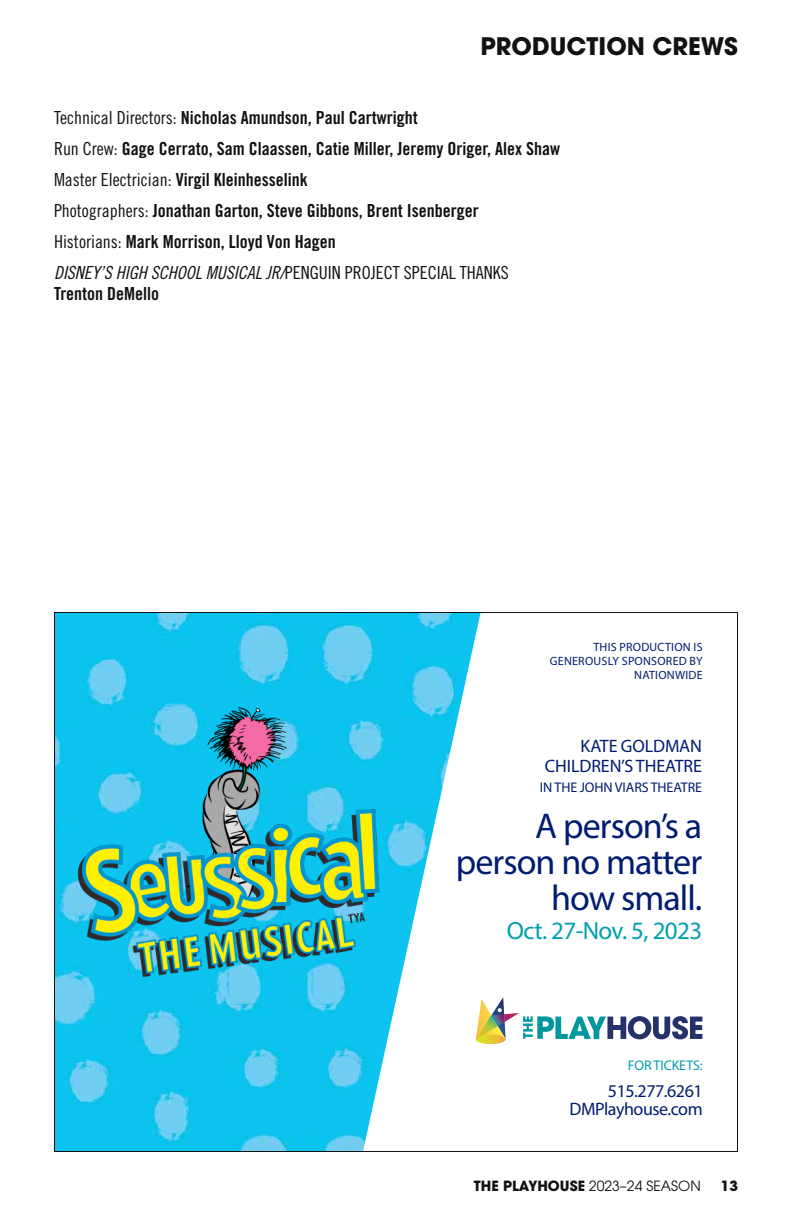
<style>
.page{position:relative;width:792px;height:1224px;background:#fff}
.page>*{position:absolute;margin:0;border:0;box-sizing:border-box;transform-origin:0 0}
.t1{font:36px/36px "Myriad Pro";letter-spacing:-.025em;color:#001c71;text-align:right}
.t2{font:25px "Myriad Pro";letter-spacing:-.025em;color:#00a0af}
.t3{font:700 24px "Avant Garde";color:#121212}
.t4{font:18px/31px "Trade Gothic Bold Cond Twenty";color:#121212}
.t5{font:18px "Trade Gothic Cond Eighteen Obl";color:#121212}
.t6{font:18px/20px "Myriad Pro";letter-spacing:-.005em;color:#001c71;text-align:right}
.t7{font:18px/18px "Myriad Pro";letter-spacing:-.025em;color:#001c71;text-align:right}
.t8{font:14px "Avant Garde";color:#121212}
.t9{font:14px "Myriad Pro";letter-spacing:-.005em;color:#001c71}
.t10{font:14px "Myriad Pro";letter-spacing:-.005em;color:#00a0af}
.t11{font:700 14px "Avant Garde";color:#121212}
.t12{font:12px/14px "Myriad Pro";letter-spacing:.02em;color:#001c71;text-align:right}
.s1{font-family:"Trade Gothic Cond Eighteen"}
.s2{font-weight:700}
</style>
<div class="page">
<img style="left:56px;top:614px;width:307px;height:536px">
<svg style="left:363px;top:614px;width:340px;height:536px"></svg>
<svg style="left:476px;top:997px;width:226px;height:47px"></svg>
<img style="left:76px;top:663px;width:310px;height:373px">
<h3 class="t3" style="left:480px;top:31px;width:259px">PRODUCTION CREWS</h3>
<p class="t4" style="left:54px;top:101px;width:508px"><span class="s1">Technical Directors:</span> Nicholas Amundson, Paul Cartwright<br><span class="s1">Run Crew:</span> Gage Cerrato, Sam Claassen, Catie Miller, Jeremy Origer, Alex Shaw <span class="s1">Master Electrician:</span> Virgil Kleinhesselink<br><span class="s1">Photographers:</span> Jonathan Garton, Steve Gibbons, Brent Isenberger<br><span class="s1">Historians:</span> Mark Morrison, Lloyd Von Hagen</p>
<p class="t5" style="left:54px;top:261px;width:456px">DISNEY’S HIGH SCHOOL MUSICAL JR/<span class="s1">PENGUIN PROJECT SPECIAL THANKS</span></p>
<p class="t4" style="left:54px;top:277px;width:107px">Trenton DeMello</p>
<p class="t12" style="left:550px;top:640px;width:154px">THIS PRODUCTION IS<br>GENEROUSLY SPONSORED BY<br>NATIONWIDE</p>
<p class="t6" style="left:545px;top:736px;width:159px">KATE GOLDMAN<br>CHILDREN’S THEATRE</p>
<p class="t9" style="left:540px;top:779px;width:164px">IN THE JOHN VIARS THEATRE</p>
<h1 class="t1" style="left:456px;top:807px;width:248px">A person’s a person no matter how small.</h1>
<h2 class="t2" style="left:507px;top:915px;width:197px">Oct. 27-Nov. 5, 2023</h2>
<p class="t10" style="left:628px;top:1056px;width:77px">FOR TICKETS:</p>
<p class="t7" style="left:570px;top:1082px;width:135px">515.277.6261<br>DMPlayhouse.com</p>
<p class="t8" style="left:474px;top:1177px;width:228px"><span class="s2">THE PLAYHOUSE</span> 2023–24 SEASON</p>
<p class="t11" style="left:721px;top:1177px;width:19px">13</p>
</div>
